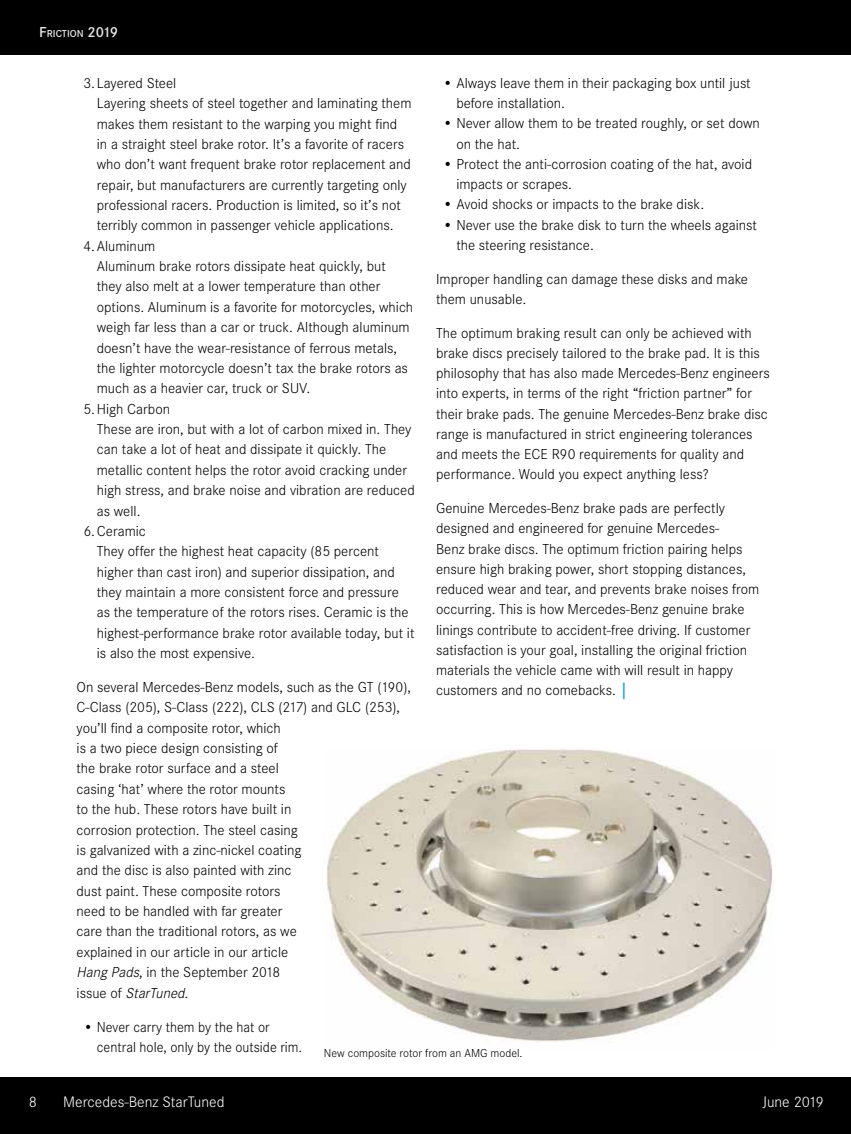
<style>
.page{position:relative;width:851px;height:1134px;background:#fff}
.page>*{position:absolute;margin:0;border:0;box-sizing:border-box;transform-origin:0 0}
.t1{font:300 15.75px "Corporate S";color:#fff}
.t2{font:300 15px/20.2px "Corporate S";color:#000}
.t3{font:300 15px/20.4px "Corporate S";color:#000;scale:.96 1}
.t4{font:300 12px "Corporate S";color:#000}
.t5{font:600 10.5px "Corporate S";color:#e6e7e8}
.s1{font-size:15px}
.s2{font-style:italic}
.s3{font-weight:600;font-size:16.5px;color:#27aae1}
</style>
<div class="page">
<div style="left:0;top:1077px;width:850px;height:57px;background:#000"></div>
<div style="left:0;top:0;width:850px;height:55px;background:#000"></div>
<img style="left:326px;top:748px;width:447px;height:294px">
<p class="t5" style="left:39px;top:27px;width:80px"><span class="s1">F</span>RICTION <span class="s1">2019</span></p>
<p class="t2" style="left:83px;top:73px;width:94px">3. Layered Steel</p>
<p class="t2" style="left:97px;top:93px;width:316px">Layering sheets of steel together and laminating them</p>
<p class="t2" style="left:97px;top:114px;width:302px">makes them resistant to the warping you might find</p>
<p class="t2" style="left:97px;top:134px;width:309px">in a straight steel brake rotor. It’s a favorite of racers</p>
<p class="t2" style="left:97px;top:154px;width:315px">who don’t want frequent brake rotor replacement and</p>
<p class="t2" style="left:97px;top:175px;width:311px">repair, but manufacturers are currently targeting only</p>
<p class="t2" style="left:97px;top:195px;width:306px">professional racers. Production is limited, so it’s not</p>
<p class="t2" style="left:97px;top:216px;width:298px">terribly common in passenger vehicle applications.</p>
<p class="t2" style="left:83px;top:236px;width:73px">4.Aluminum</p>
<p class="t2" style="left:97px;top:256px;width:290px">Aluminum brake rotors dissipate heat quickly, but</p>
<p class="t2" style="left:97px;top:277px;width:285px">they also melt at a lower temperature than other</p>
<p class="t2" style="left:97px;top:297px;width:318px">options. Aluminum is a favorite for motorcycles, which</p>
<p class="t2" style="left:97px;top:317px;width:314px">weigh far less than a car or truck. Although aluminum</p>
<p class="t2" style="left:97px;top:338px;width:301px">doesn’t have the wear-resistance of ferrous metals,</p>
<p class="t2" style="left:97px;top:358px;width:312px">the lighter motorcycle doesn’t tax the brake rotors as</p>
<p class="t2" style="left:97px;top:379px;width:215px">much as a heavier car, truck or SUV.</p>
<p class="t2" style="left:83px;top:399px;width:88px">5.High Carbon</p>
<p class="t2" style="left:97px;top:419px;width:316px">These are iron, but with a lot of carbon mixed in. They</p>
<p class="t2" style="left:97px;top:440px;width:291px">can take a lot of heat and dissipate it quickly. The</p>
<p class="t2" style="left:97px;top:460px;width:311px">metallic content helps the rotor avoid cracking under</p>
<p class="t2" style="left:97px;top:480px;width:319px">high stress, and brake noise and vibration are reduced</p>
<p class="t2" style="left:97px;top:501px;width:45px">as well.</p>
<p class="t2" style="left:83px;top:521px;width:64px">6.Ceramic</p>
<p class="t2" style="left:97px;top:541px;width:284px">They offer the highest heat capacity (85 percent</p>
<p class="t2" style="left:97px;top:562px;width:299px">higher than cast iron) and superior dissipation, and</p>
<p class="t2" style="left:97px;top:582px;width:303px">they maintain a more consistent force and pressure</p>
<p class="t2" style="left:97px;top:603px;width:313px">as the temperature of the rotors rises. Ceramic is the</p>
<p class="t2" style="left:97px;top:623px;width:319px">highest-performance brake rotor available today, but it</p>
<p class="t2" style="left:97px;top:643px;width:160px">is also the most expensive.</p>
<p class="t2" style="left:77px;top:677px;width:336px">On several Mercedes-Benz models, such as the GT (190), C-Class (205), S-Class (222), CLS (217) and GLC (253), you’ll find a composite rotor, which<br>is a two piece design consisting of<br>the brake rotor surface and a steel<br>casing ‘hat’ where the rotor mounts<br>to the hub. These rotors have built in<br>corrosion protection. The steel casing<br>is galvanized with a zinc-nickel coating<br>and the disc is also painted with zinc<br>dust paint. These composite rotors<br>need to be handled with far greater<br>care than the traditional rotors, as we<br>explained in our article in our article<br><span class="s2">Hang Pads</span>, in the September 2018<br>i s s u e o f <span class="s2">StarTuned</span>.</p>
<p class="t3" style="left:97px;top:1017px;width:215px;text-indent:-13px">• Never carry them by the hat or central hole, only by the outside rim.</p>
<p class="t2" style="left:456px;top:73px;width:296px;text-indent:-14px">• Always leave them in their packaging box until just before installation.</p>
<p class="t2" style="left:456px;top:113px;width:305px;text-indent:-14px">• Never allow them to be treated roughly, or set down on the hat.</p>
<p class="t2" style="left:456px;top:154px;width:297px;text-indent:-14px">• Protect the anti-corrosion coating of the hat, avoid impacts or scrapes.</p>
<p class="t2" style="left:443px;top:194px;width:263px">• Avoid shocks or impacts to the brake disk.</p>
<p class="t2" style="left:456px;top:215px;width:302px;text-indent:-14px">• Never use the brake disk to turn the wheels against the steering resistance.</p>
<p class="t2" style="left:436px;top:269px;width:313px">Improper handling can damage these disks and make them unusable.</p>
<p class="t2" style="left:436px;top:323px;width:335px">The optimum braking result can only be achieved with brake discs precisely tailored to the brake pad. It is this philosophy that has also made Mercedes-Benz engineers into experts, in terms of the right “friction partner” for their brake pads. The genuine Mercedes-Benz brake disc range is manufactured in strict engineering tolerances and meets the ECE R90 requirements for quality and performance. Would you expect anything less?</p>
<p class="t2" style="left:436px;top:498px;width:325px">Genuine Mercedes-Benz brake pads are perfectly designed and engineered for genuine Mercedes-<br>Benz brake discs. The optimum friction pairing helps ensure high braking power, short stopping distances, reduced wear and tear, and prevents brake noises from occurring. This is how Mercedes-Benz genuine brake linings contribute to accident-free driving. If customer satisfaction is your goal, installing the original friction materials the vehicle came with will result in happy customers and no comebacks. <span class="s3">|</span></p>
<p class="t4" style="left:324px;top:1046px;width:200px">New composite rotor from an AMG model.</p>
<p class="t1" style="left:29px;top:1093px;width:10px">8</p>
<p class="t1" style="left:63px;top:1093px;width:163px">Mercedes-Benz StarTuned</p>
<p class="t1" style="left:762px;top:1093px;width:63px">June 2019</p>
</div>
